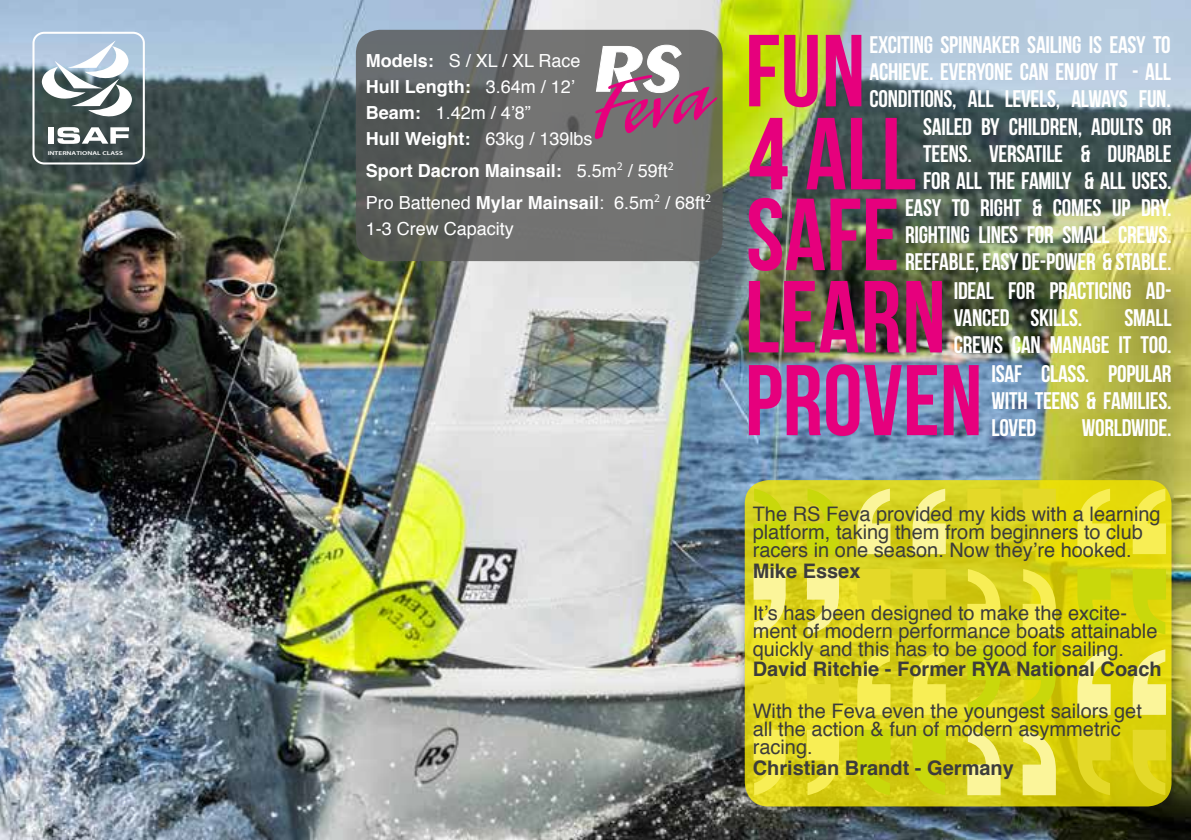
<style>
.page{position:relative;width:1191px;height:840px;background:#fff}
.page>*{position:absolute;margin:0;border:0;box-sizing:border-box;transform-origin:0 0}
.t1{font:102px "Bebas Neue";letter-spacing:.005em;color:#e6007d}
.t2{font:100px "Bebas Neue";color:#e6007d}
.t3{font:24px/27.6px "Bebas Neue";letter-spacing:-.01em;color:#fff;text-align:right}
.t4{font:20px/18px "Helvetica";color:#3c3c3b}
.t5{font:700 20px "Helvetica";color:#3c3c3b}
.t6{font:18px/26px "Helvetica";color:#fff}
.t7{font:700 18px/32px "Helvetica";color:#fff}
.t8{font:600 5.6px "Myriad Pro";color:#fff;scale:1.33 1}
.s1{font-weight:700}
.s2{font-weight:400}
</style>
<div class="page">
<img style="left:0;top:0;width:1191px;height:839px">
<div style="left:733px;top:477px;width:449px;height:348px;background:#000;opacity:.42"></div>
<svg style="left:744px;top:480px;width:427px;height:326px;background:#dad117"></svg>
<svg style="left:857px;top:488px;width:88px;height:65px;background:#e9e35f"></svg>
<svg style="left:1077px;top:488px;width:89px;height:65px;background:#eee431"></svg>
<svg style="left:967px;top:488px;width:88px;height:65px;background:#ddd521"></svg>
<svg style="left:857px;top:729px;width:88px;height:65px;background:#cdd10d"></svg>
<svg style="left:1077px;top:729px;width:89px;height:65px;background:#dcd117"></svg>
<svg style="left:967px;top:729px;width:88px;height:65px;background:#eae35c"></svg>
<svg style="left:857px;top:649px;width:88px;height:65px;background:#e8de38"></svg>
<svg style="left:1077px;top:649px;width:89px;height:65px;background:#ede655"></svg>
<svg style="left:967px;top:649px;width:88px;height:65px;background:#d1d410"></svg>
<svg style="left:857px;top:568px;width:88px;height:66px;background:#dfd624"></svg>
<svg style="left:1077px;top:568px;width:89px;height:66px;background:#d3d70a"></svg>
<svg style="left:753px;top:488px;width:86px;height:65px;background:#cfd515"></svg>
<svg style="left:753px;top:729px;width:86px;height:65px;background:#eae038"></svg>
<svg style="left:753px;top:649px;width:86px;height:65px;background:#e5da25"></svg>
<svg style="left:753px;top:568px;width:86px;height:66px;background:#ece45e"></svg>
<svg style="left:967px;top:568px;width:88px;height:66px;background:#e7de38"></svg>
<svg style="left:356px;top:30px;width:366px;height:231px;background:#666866"></svg>
<svg style="left:594px;top:44px;width:123px;height:96px"></svg>
<div style="left:32px;top:32px;width:113px;height:132px;border:2px solid #fff;border-radius:11px"></div>
<div style="left:48px;top:127px;width:6px;height:17px;background:#fff"></div>
<svg style="left:57px;top:127px;width:72px;height:17px"></svg>
<svg style="left:42px;top:41px;width:90px;height:77px"></svg>
<p class="t8" style="left:48px;top:149px;width:58px">INTERNATIONAL CLASS</p>
<p class="t6" style="left:366px;top:48px;width:228px"><span class="s1">Models:</span> S / XL / XL Race<br><span class="s1">Hull Length:</span> 3.64m / 12’<br><span class="s1">Beam:</span> 1.42m / 4’8”<br><span class="s1">Hull Weight:</span> 63kg / 139lbs</p>
<p class="t7" style="left:366px;top:154px;width:347px">Sport Dacron Mainsail: <span class="s2">5.5m</span><sup>2</sup> <span class="s2">/ 59ft</span><sup>2<br></sup><span class="s2">Pro Battened</span> Mylar Mainsail<span class="s2">: 6.5m</span><sup>2</sup> <span class="s2">/ 68ft</span><sup>2</sup></p>
<p class="t6" style="left:366px;top:216px;width:150px">1-3 Crew Capacity</p>
<h1 class="t1" style="left:745px;top:15px;width:122px">FUN</h1>
<p class="t3" style="left:869px;top:30px;width:303px">EXCITING SPINNAKER SAILING IS EASY TO</p>
<p class="t3" style="left:869px;top:57px;width:303px">ACHIEVE. EVERYONE CAN ENJOY IT - ALL</p>
<p class="t3" style="left:869px;top:84px;width:303px">CONDITIONS, ALL LEVELS, ALWAYS FUN.</p>
<p class="t3" style="left:923px;top:112px;width:250px">SAILED BY CHILDREN, ADULTS OR</p>
<p class="t3" style="left:923px;top:139px;width:250px">TEENS. VERSATILE &amp; DURABLE</p>
<p class="t3" style="left:923px;top:166px;width:250px">FOR ALL THE FAMILY &amp; ALL USES.</p>
<p class="t3" style="left:905px;top:193px;width:268px">EASY TO RIGHT &amp; COMES UP DRY.</p>
<p class="t3" style="left:905px;top:220px;width:268px">RIGHTING LINES FOR SMALL CREWS.</p>
<p class="t3" style="left:905px;top:247px;width:268px">REEFABLE, EASY DE-POWER &amp; STABLE.</p>
<p class="t3" style="left:953px;top:276px;width:219px">IDEAL FOR PRACTICING AD-</p>
<p class="t3" style="left:953px;top:303px;width:130px">VANCED SKILLS.</p>
<h1 class="t1" style="left:748px;top:98px;width:169px">4 ALL</h1>
<h1 class="t1" style="left:746px;top:179px;width:155px">SAFE</h1>
<h1 class="t1" style="left:744px;top:261px;width:203px">LEARN</h1>
<p class="t3" style="left:953px;top:303px;width:219px">SMALL<br>CREWS CAN MANAGE IT TOO.<br>ISAF CLASS. POPULAR<br>WITH TEENS &amp; FAMILIES.</p>
<h2 class="t2" style="left:745px;top:345px;width:239px">PROVEN</h2>
<p class="t3" style="left:991px;top:413px;width:46px">LOVED</p>
<p class="t3" style="left:1082px;top:413px;width:91px">WORLDWIDE.</p>
<p class="t4" style="left:752px;top:505px;width:409px">The RS Feva provided my kids with a learning platform, taking them from beginners to club racers in one season. Now they’re hooked.</p>
<p class="t5" style="left:752px;top:554px;width:109px">Mike Essex</p>
<p class="t4" style="left:752px;top:603px;width:406px">It’s has been designed to make the excite&shy;ment of modern performance boats attainable quickly and this has to be good for sailing.</p>
<p class="t5" style="left:752px;top:653px;width:410px">David Ritchie - Former RYA National Coach</p>
<p class="t4" style="left:752px;top:702px;width:391px">With the Feva even the youngest sailors get all the action &amp; fun of modern asymmetric racing.</p>
<p class="t5" style="left:752px;top:751px;width:263px">Christian Brandt - Germany</p>
</div>
